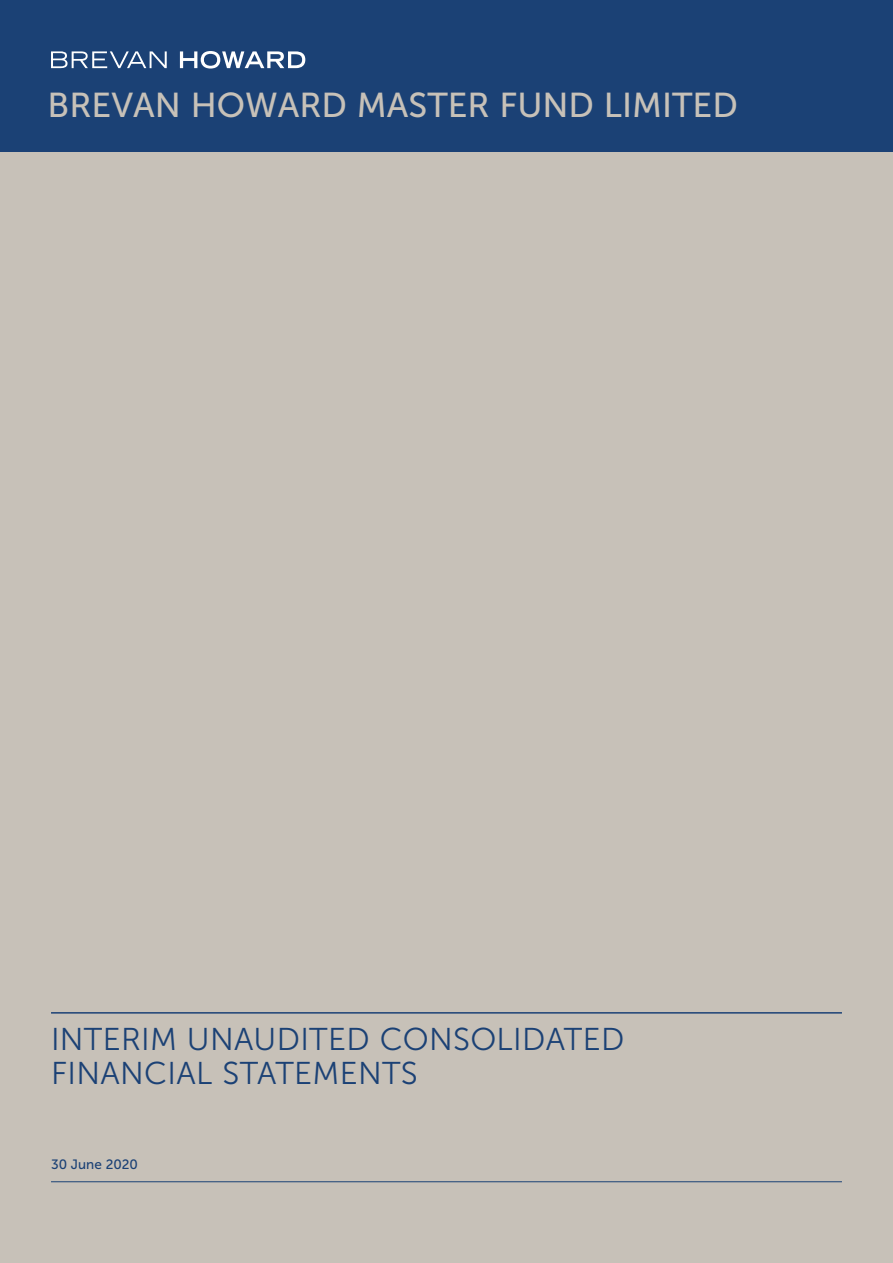
<style>
.page{position:relative;width:893px;height:1263px;background:#1b4175}
.page>*{position:absolute;margin:0;border:0;box-sizing:border-box;transform-origin:0 0}
.t1{font:34.5px "Museo Sans 500";color:#c7c1b8}
.t2{font:31.5px/34.5px "Museo Sans 300";letter-spacing:.01em;color:#1b4175}
.t3{font:13.5px "Museo Sans 500";color:#1b4175}
</style>
<div class="page">
<div style="left:0;top:153px;width:893px;height:1110px;background:#c7c1b8"></div>
<hr style="left:51px;top:1012px;width:791px;height:1px;background:#1b4175">
<svg style="left:51px;top:51px;width:116px;height:17px"></svg>
<svg style="left:180px;top:51px;width:125px;height:18px"></svg>
<hr style="left:51px;top:1181px;width:791px;height:1px;background:#1b4175">
<p class="t1" style="left:48px;top:87px;width:692px">BREVAN HOWARD MASTER FUND LIMITED</p>
<p class="t2" style="left:51px;top:1022px;width:575px">INTERIM UNAUDITED CONSOLIDATED<br>FINANCIAL STATEMENTS</p>
<p class="t3" style="left:51px;top:1156px;width:89px">30 June 2020</p>
</div>
